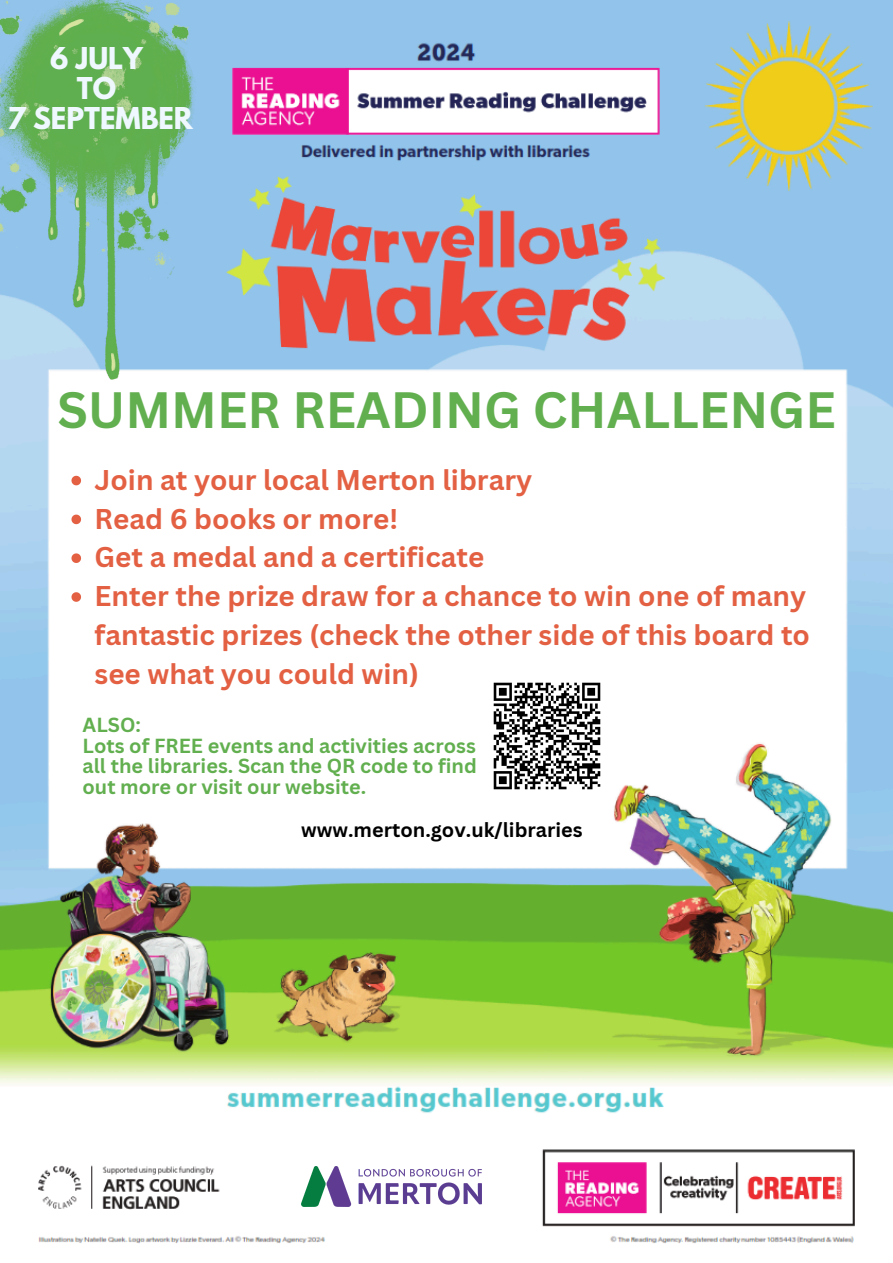
<style>
.page{position:relative;width:893px;height:1263px;background:#fff}
.page>*{position:absolute;margin:0;border:0;box-sizing:border-box;transform-origin:0 0}
.t1{font:700 49.72px "Canva Sans";color:#62af4f}
.t2{font:700 27.83px/38.8px "Canva Sans";color:#e36043}
.t3{font:700 26.7px/30.4px "League Spartan";color:#eff8ff;text-align:center}
.t4{font:700 19.88px/20.7px "Canva Sans";color:#62af4f}
.t5{font:700 19.88px "Canva Sans";color:#000}
</style>
<div class="page">
<img style="left:0;top:0;width:893px;height:1243px">
<img style="left:0;top:0;width:196px;height:379px">
<img style="left:301px;top:1166px;width:181px;height:41px">
<img style="left:483px;top:672px;width:128px;height:128px">
<svg style="left:71px;top:476px;width:10px;height:9px"></svg>
<svg style="left:71px;top:515px;width:10px;height:9px"></svg>
<svg style="left:71px;top:553px;width:10px;height:10px"></svg>
<svg style="left:71px;top:592px;width:10px;height:10px"></svg>
<p class="t3" style="left:7px;top:46px;width:187px">6 JULY<br>TO<br>7 SEPTEMBER</p>
<p class="t1" style="left:57px;top:375px;width:780px">SUMMER READING CHALLENGE</p>
<p class="t2" style="left:95px;top:460px;width:439px">Join at your local Merton library</p>
<p class="t2" style="left:95px;top:498px;width:305px">Read 6 books or more!</p>
<p class="t2" style="left:95px;top:537px;width:391px">Get a medal and a certificate</p>
<p class="t2" style="left:95px;top:576px;width:717px">Enter the prize draw for a chance to win one of many fantastic prizes (check the other side of this board to see what you could win)</p>
<p class="t4" style="left:83px;top:714px;width:396px">ALSO:<br>Lots of FREE events and activities across all the libraries. Scan the QR code to find out more or visit our website.</p>
<p class="t5" style="left:301px;top:815px;width:283px">www.merton.gov.uk/libraries</p>
</div>
